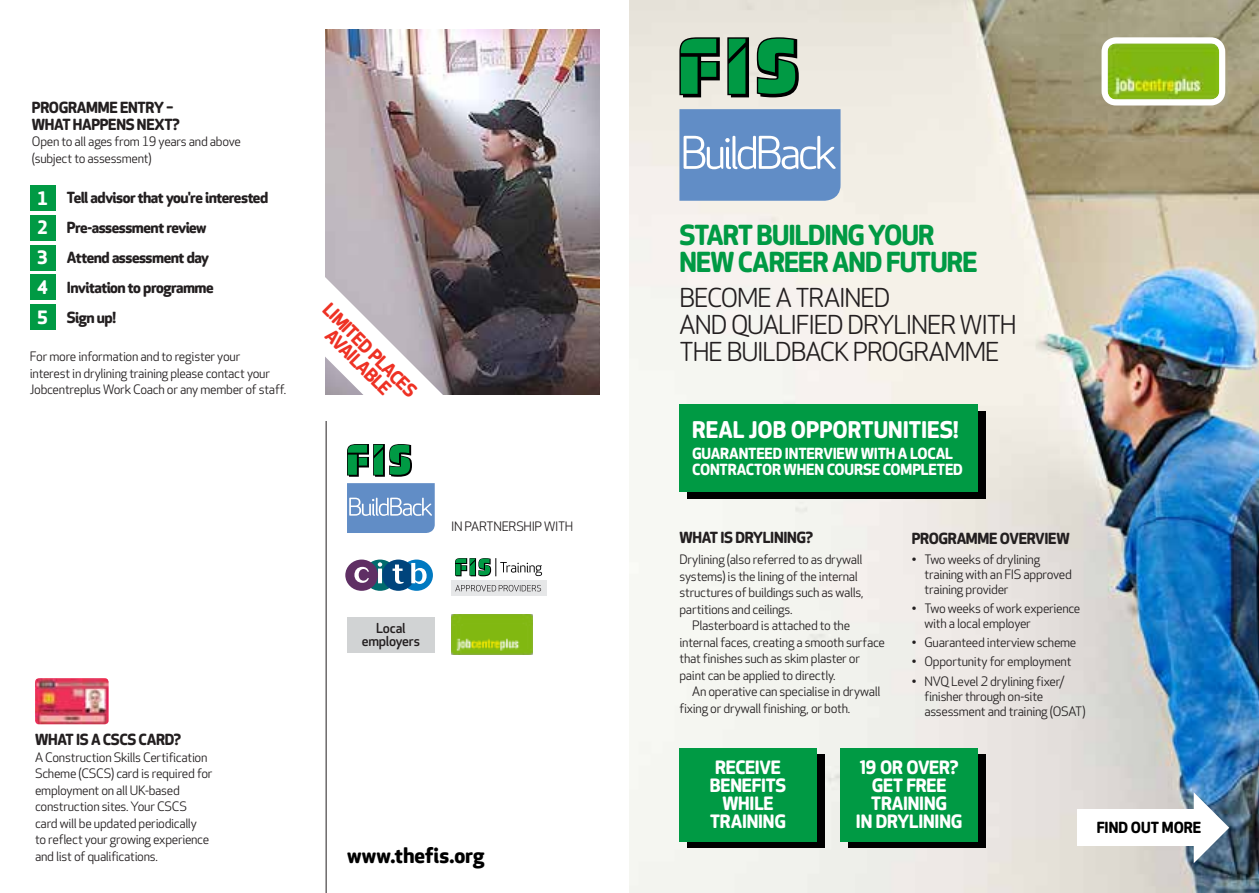
<style>
.page{position:relative;width:1259px;height:893px;background:#fff}
.page>*{position:absolute;margin:0;border:0;box-sizing:border-box;transform-origin:0 0}
.t1{font:700 27px/27px "Apex Rounded";letter-spacing:-.035em;color:#009a44}
.t2{font:25.5px/27px "Apex Rounded";letter-spacing:-.045em;color:#231f20}
.t3{font:700 22.5px "Apex Rounded";color:#fff}
.t4{font:700 21px "Apex Rounded";color:#000}
.t5{font:700 18px/18px "Apex Rounded";letter-spacing:-.01em;color:#fff;text-align:center}
.t6{font:700 18px/16.5px "Apex Rounded";color:#ee3124;text-align:center}
.t7{font:700 15px/29.8px "Apex Rounded";letter-spacing:-.025em;color:#231f20}
.t8{font:700 15px "Apex Rounded";letter-spacing:-.01em;color:#fff}
.t9{font:700 15px "Apex Rounded";color:#000}
.t10{font:500 13.5px/12.5px "Apex Rounded";letter-spacing:-.02em;color:#231f20;text-align:center}
.t11{font:12.75px/16.5px "Apex Rounded";letter-spacing:-.025em;color:#231f20}
.s1{font-size:18px;color:#fff}
</style>
<div class="page">
<img style="left:629px;top:0;width:630px;height:893px">
<div style="left:848px;top:754px;width:137px;height:94px;background:linear-gradient(to right,#000,#000)"></div>
<div style="left:687px;top:754px;width:137px;height:94px;background:linear-gradient(to right,#000,#000)"></div>
<div style="left:687px;top:411px;width:298px;height:88px;background:#000"></div>
<hr style="left:326px;top:421px;width:1px;height:472px;background:#231f20">
<div style="left:400px;top:560px;width:33px;height:31px;background:#0079c1;border-radius:50%"></div>
<svg style="left:364px;top:560px;width:32px;height:31px"></svg>
<div style="left:382px;top:560px;width:33px;height:31px;background:#00447c;border-radius:50%"></div>
<div style="left:345px;top:560px;width:33px;height:31px;background:#5f2f64;border-radius:50%"></div>
<svg style="left:354px;top:567px;width:15px;height:16px"></svg>
<svg style="left:378px;top:562px;width:4px;height:5px"></svg>
<hr style="left:378px;top:569px;width:4px;height:14px;background:#fff">
<svg style="left:392px;top:564px;width:12px;height:20px"></svg>
<svg style="left:411px;top:563px;width:15px;height:21px"></svg>
<div style="left:840px;top:748px;width:137px;height:93px;background:#009a44"></div>
<div style="left:347px;top:617px;width:88px;height:35px;background:#d1d3d4"></div>
<div style="left:679px;top:748px;width:137px;height:93px;background:#009a44"></div>
<div style="left:679px;top:404px;width:298px;height:88px;background:#009a44"></div>
<img style="left:1108px;top:44px;width:110px;height:54px">
<div style="left:1101px;top:37px;width:124px;height:68px;border:6px solid #fff;border-radius:12px"></div>
<img style="left:325px;top:30px;width:275px;height:364px">
<img style="left:451px;top:614px;width:81px;height:41px">
<svg style="left:1193px;top:792px;width:36px;height:71px"></svg>
<div style="left:1077px;top:809px;width:124px;height:37px;background:#fff"></div>
<div style="left:30px;top:185px;width:25px;height:26px;background:#009a44"></div>
<div style="left:30px;top:215px;width:25px;height:25px;background:#009a44"></div>
<div style="left:30px;top:245px;width:25px;height:25px;background:#009a44"></div>
<div style="left:30px;top:275px;width:25px;height:25px;background:#009a44"></div>
<div style="left:30px;top:304px;width:25px;height:26px;background:#009a44"></div>
<svg style="left:325px;top:275px;width:120px;height:162px"></svg>
<img style="left:35px;top:678px;width:74px;height:46px">
<svg style="left:679px;top:37px;width:120px;height:60px;background:#3a885a"></svg>
<svg style="left:679px;top:109px;width:161px;height:92px;background:#749acc"></svg>
<svg style="left:347px;top:444px;width:65px;height:33px"></svg>
<svg style="left:347px;top:483px;width:88px;height:50px;background:#749acc"></svg>
<div style="left:451px;top:580px;width:95px;height:16px;background:#e6e7e8"></div>
<svg style="left:455px;top:558px;width:87px;height:18px"></svg>
<svg style="left:455px;top:585px;width:86px;height:6px"></svg>
<p class="t7" style="left:32px;top:100px;width:149px;line-height:16.5px">PROGRAMM E ENTRY –<br>WHAT HAPPENS NEXT?</p>
<p class="t11" style="left:32px;top:134px;width:211px">Open to all ages from 19 years and above (subject to assessment)</p>
<p class="t7" style="left:37px;top:183px;width:233px"><span class="s1">1</span> TELL ADVISOR THAT YOU'RE INTERESTED<br><span class="s1">2</span> PRE-ASSESSMENT REVIEW<br><span class="s1">3</span> ATTEND ASSESSMENT DAY<br><span class="s1">4</span> INVITATION TO PROGRAMME<br><span class="s1">5</span> SIGN UP!</p>
<p class="t11" style="left:30px;top:349px;width:258px">For more information and to register your<br>interest in drylining training please contact your<br>Jobcentreplus Work Coach or any member of staff.</p>
<h3 class="t6" style="left:332px;top:301px;width:125px;rotate:45deg">LIMITED PLACES<br>AVAILABLE</h3>
<p class="t7" style="left:35px;top:725px;width:77px">WHAT IS A CSCS</p>
<p class="t7" style="left:139px;top:725px;width:44px">CARD?</p>
<p class="t11" style="left:35px;top:749px;width:174px">A Construction Skills Certification<br>Scheme (CSCS</p>
<p class="t11" style="left:35px;top:766px;width:179px;text-indent:76px">) card is required for employment on all UK-based construction sites. Your CSCS<br>card will be updated periodically<br>to reflect your growing experience and list of qualifications.</p>
<p class="t11" style="left:451px;top:519px;width:124px">In partnershi p with</p>
<p class="t10" style="left:362px;top:623px;width:60px">Local employers</p>
<h3 class="t4" style="left:347px;top:843px;width:139px">WWW.THEFIS.ORG</h3>
<h1 class="t1" style="left:679px;top:222px;width:299px">START BUILDING YOUR<br>NEW CAREER AND FUTURE</h1>
<h2 class="t2" style="left:679px;top:285px;width:322px">become a trai ned<br>and quali fi ed dryli ner WITH<br>THE</h2>
<h2 class="t2" style="left:726px;top:339px;width:51px">BUILDBAC</h2>
<h2 class="t2" style="left:834px;top:339px;width:97px">K PROGRAMME</h2>
<h3 class="t3" style="left:692px;top:416px;width:14px">REAL</h3>
<h3 class="t3" style="left:749px;top:416px;width:151px">JOB OPPORTUNITIES</h3>
<h3 class="t3" style="left:953px;top:416px;width:7px">!</h3>
<p class="t8" style="left:692px;top:444px;width:29px">GUARANTEED</p>
<p class="t8" style="left:785px;top:444px;width:10px">INTERVIEW</p>
<p class="t8" style="left:861px;top:444px;width:59px">WITH A LOCAL</p>
<p class="t8" style="left:692px;top:461px;width:10px">CONTRACTOR</p>
<p class="t8" style="left:783px;top:461px;width:12px">WHE</p>
<p class="t8" style="left:814px;top:461px;width:49px">N COURSE</p>
<p class="t8" style="left:882px;top:461px;width:48px">COMPLETED</p>
<p class="t7" style="left:679px;top:523px;width:135px">WHAT IS DRYLINING?</p>
<p class="t11" style="left:679px;top:552px;width:186px">Drylining (also referred to as drywall systems) is the lining of the internal structures of buildings such as walls, partitions and ceilings.</p>
<p class="t11" style="left:679px;top:618px;width:207px;text-indent:13px">Plasterboard is attached to the internal faces, creating a smooth surface that finishes such as skim plaster or paint can be applied to directly.</p>
<p class="t11" style="left:679px;top:684px;width:203px;text-indent:13px">An operative can specialise in drywall fixing or drywall finishing, or both.</p>
<p class="t7" style="left:911px;top:524px;width:159px">PROGRAMM E OVERVIEW</p>
<p class="t11" style="left:924px;top:552px;width:149px;line-height:15px;text-indent:-13px">• Two weeks of drylining training with an FIS approved training provider</p>
<p class="t11" style="left:924px;top:601px;width:157px;line-height:15px;text-indent:-13px">• Two weeks of work experience with a local employer</p>
<p class="t11" style="left:911px;top:635px;width:166px">• Guaranteed interview scheme</p>
<p class="t11" style="left:911px;top:654px;width:161px">• Opportunity for employment</p>
<p class="t11" style="left:924px;top:674px;width:141px;line-height:15px;text-indent:-13px">• NVQ Level 2 drylining fixer/ finisher through on-site assessment and training (OSAT</p>
<p class="t11" style="left:1082px;top:703px;width:5px">)</p>
<h3 class="t5" style="left:710px;top:759px;width:78px">RECEIVE<br>BENEFITS<br>WHILE<br>TRAINING</h3>
<h3 class="t5" style="left:856px;top:759px;width:106px">19 OR OVER?<br>GET FREE<br>TRAINING<br>IN DRYLINING</h3>
<p class="t9" style="left:1096px;top:819px;width:9px">FIND</p>
<p class="t9" style="left:1131px;top:819px;width:53px">OUT MORE</p>
</div>
